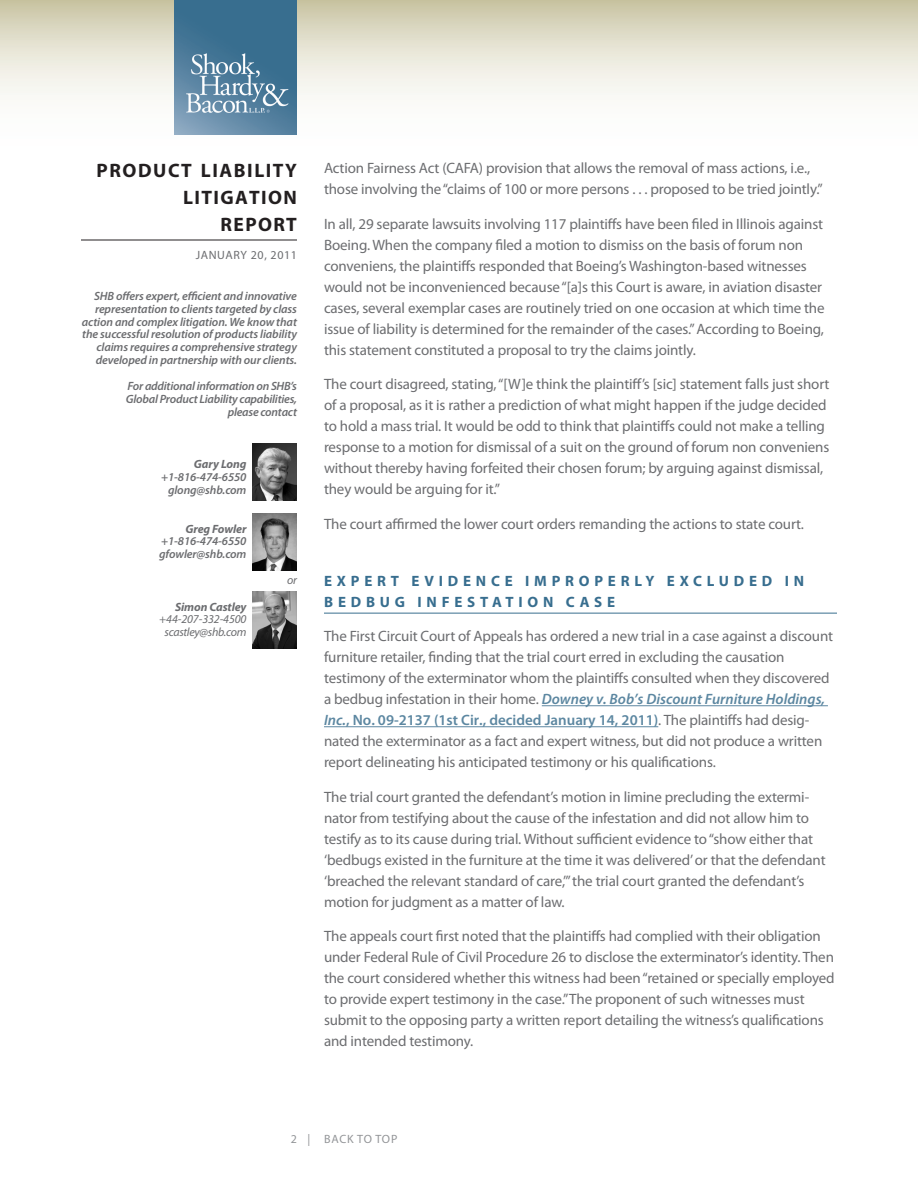
<style>
.page{position:relative;width:918px;height:1188px;background:#fff}
.page>*{position:absolute;margin:0;border:0;box-sizing:border-box;transform-origin:0 0}
.t1{font:700 19.5px/27px "Myriad Pro";letter-spacing:.075em;color:#231f20;text-align:right}
.Body{font:15px/21px "Myriad Pro";letter-spacing:-.01em;color:#6c6d70}
.Head{font:700 15px/21px "Myriad Pro";letter-spacing:.32em;color:#386e8f}
.t2{font:italic 600 12px/12.8px "Myriad Pro";letter-spacing:-.01em;color:#6c6d70;text-align:right}
.t3{font:italic 12px/12.8px "Myriad Pro";letter-spacing:-.025em;color:#6c6d70;text-align:right}
.t4{font:12px "Myriad Pro";letter-spacing:.05em;color:#6c6d70}
.Body-2{font:12px "Myriad Pro";letter-spacing:.06em;color:#939598}
.s1{font-weight:700}
.s2{font-weight:600;font-style:italic;color:#5c87a1}
.s3{font-weight:600;color:#5c87a1}
</style>
<div class="page">
<svg style="left:0;top:0;width:918px;height:135px"></svg>
<hr style="left:81px;top:240px;width:216px;height:1px;background:#231f20">
<img style="left:175px;top:0;width:122px;height:135px">
<hr style="left:324px;top:613px;width:513px;height:1px;background:#386e8f">
<hr style="left:542px;top:705px;width:286px;height:1px;background:#5c87a1">
<hr style="left:324px;top:726px;width:334px;height:1px;background:#5c87a1">
<img style="left:253px;top:513px;width:44px;height:58px">
<img style="left:253px;top:592px;width:44px;height:57px">
<img style="left:253px;top:443px;width:44px;height:58px">
<p class="t1" style="left:97px;top:156px;width:202px">PRODUCT LIABILITY<br>LITIGATION<br>REPORT</p>
<p class="t4" style="left:196px;top:248px;width:103px">JANUARY 20, 2011</p>
<p class="t2" style="left:82px;top:289px;width:217px">SHB offers expert, efficient and innovative representation to clients targeted by class action and complex litigation. We know that the successful resolution of products liability claims requires a comprehensive strategy developed in partnership with our clients.</p>
<p class="t2" style="left:126px;top:379px;width:173px">For additional information on SHB’s<br>Global Product Liability capabilities, please contact</p>
<p class="t2" style="left:161px;top:457px;width:87px"><span class="s1">Gary Long </span>+1-816-474-6550 glong@shb.com</p>
<p class="t2" style="left:159px;top:522px;width:89px;text-align:justify;text-indent:26px"><span class="s1">Greg Fowler </span>+1-816-474-6550 gfowler@shb.com</p>
<p class="t3" style="left:159px;top:600px;width:89px"><span class="s1">Simon Castley </span>+44-207-332-4500 scastley@shb.com</p>
<p class="t3" style="left:287px;top:574px;width:11px">or</p>
<p class="Body" style="left:324px;top:157px;width:500px">Action Fairness Act (CAFA) provision that allows the removal of mass actions, i.e., those involving the “claims of 100 or more persons . . . proposed to be tried jointly.”</p>
<p class="Body" style="left:324px;top:213px;width:502px">In all, 29 separate lawsuits involving 117 plaintiffs have been filed in Illinois against Boeing. When the company filed a motion to dismiss on the basis of forum non conveniens, the plaintiffs responded that Boeing’s Washington-based witnesses would not be inconvenienced because “[a]s this Court is aware, in aviation disaster cases, several exemplar cases are routinely tried on one occasion at which time the issue of liability is determined for the remainder of the cases.” According to Boeing, this statement constituted a proposal to try the claims jointly.</p>
<p class="Body" style="left:324px;top:373px;width:507px">The court disagreed, stating, “[W]e think the plaintiff’s [sic] statement falls just short of a proposal, as it is rather a prediction of what might happen if the judge decided to hold a mass trial. It would be odd to think that plaintiffs could not make a telling response to a motion for dismissal of a suit on the ground of forum non conveniens without thereby having forfeited their chosen forum; by arguing against dismissal, they would be arguing for it.”</p>
<p class="Body" style="left:324px;top:513px;width:482px">The court affirmed the lower court orders remanding the actions to state court.</p>
<p class="Head" style="left:324px;top:570px;width:481px">EXPERT EVIDENCE IMPROPERLY EXCLUDED IN<br>BEDBUG INFESTATION CASE</p>
<p class="Body" style="left:324px;top:625px;width:511px">The First Circuit Court of Appeals has ordered a new trial in a case against a discount furniture retailer, finding that the trial court erred in excluding the causation testimony of the exterminator whom the plaintiffs consulted when they discovered a bedbug infestation in their home. <span class="s2">Downey v. Bob’s Discount Furniture Holdings, Inc.</span><span class="s3">, No. 09-2137 (1st Cir., decided January 14, 2011)</span>. The plaintiffs had desig&shy;nated the exterminator as a fact and expert witness, but did not produce a written report delineating his anticipated testimony or his qualifications.</p>
<p class="Body" style="left:324px;top:786px;width:503px">The trial court granted the defendant’s motion in limine precluding the extermi&shy;nator from testifying about the cause of the infestation and did not allow him to testify as to its cause during trial. Without sufficient evidence to “show either that ‘bedbugs existed in the furniture at the time it was delivered’ or that the defendant ‘breached the relevant standard of care,’” the trial court granted the defendant’s motion for judgment as a matter of law.</p>
<p class="Body" style="left:324px;top:925px;width:512px">The appeals court first noted that the plaintiffs had complied with their obligation under Federal Rule of Civil Procedure 26 to disclose the exterminator’s identity. Then the court considered whether this witness had been “retained or specially employed to provide expert testimony in the case.” The proponent of such witnesses must submit to the opposing party a written report detailing the witness’s qualifications and intended testimony.</p>
<p class="Body-2" style="left:291px;top:1132px;width:21px">2 |</p>
<p class="Body-2" style="left:324px;top:1132px;width:75px">BACK TO TOP</p>
</div>
